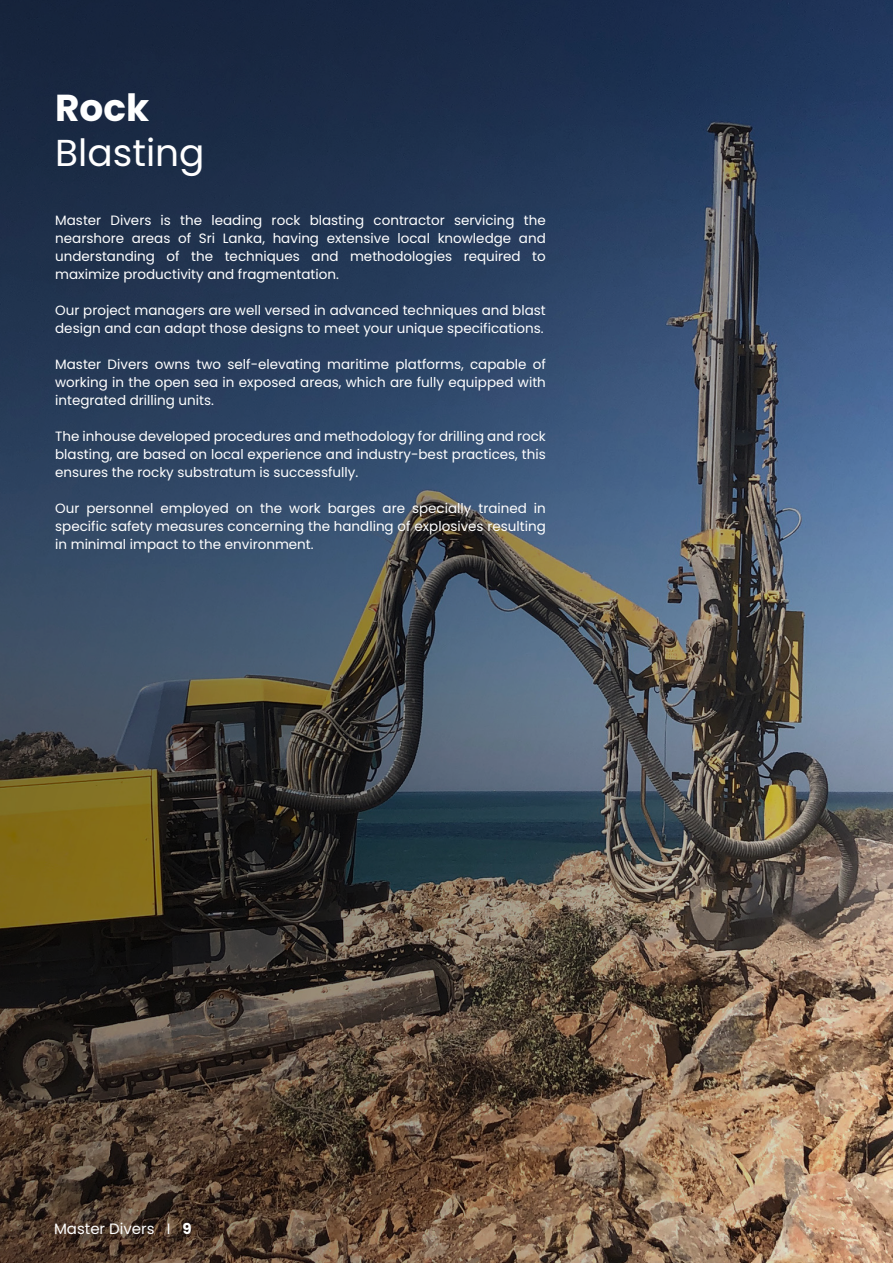
<style>
.page{position:relative;width:893px;height:1263px;background:#fff}
.page>*{position:absolute;margin:0;border:0;box-sizing:border-box;transform-origin:0 0}
.H2_Dark{font:37.5px "Poppins";color:#fff}
.H2_Dark-2{font:700 37.5px "Poppins";color:#fff}
.t1{font:15px "Poppins";color:#fff}
.Body_Dark{font:13.5px/18px "Poppins";color:#fff;text-align:justify}
.s1{font-weight:700}
</style>
<div class="page">
<img style="left:0;top:0;width:893px;height:1263px">
<p class="H2_Dark-2" style="left:55px;top:86px;width:96px">Rock</p>
<p class="H2_Dark" style="left:55px;top:131px;width:151px">Blasting</p>
<p class="Body_Dark" style="left:55px;top:212px;width:492px">Master Divers is the leading rock blasting contractor servicing the nearshore areas of Sri Lanka, having extensive local knowledge and understanding of the techniques and methodologies required to maximize productivity and fragmentation.</p>
<p class="Body_Dark" style="left:55px;top:302px;width:492px">Our project managers are well versed in advanced techniques and blast design and can adapt those designs to meet your unique specifications.</p>
<p class="Body_Dark" style="left:55px;top:356px;width:492px">Master Divers owns two self-elevating maritime platforms, capable of working in the open sea in exposed areas, which are fully equipped with integrated drilling units.</p>
<p class="Body_Dark" style="left:55px;top:428px;width:492px">The inhouse developed procedures and methodology for drilling and rock blasting, are based on local experience and industry-best practices, this ensures the rocky substratum is successfully.</p>
<p class="Body_Dark" style="left:55px;top:500px;width:492px">Our personnel employed on the work barges are specially trained in specific safety measures concerning the handling of explosives resulting in minimal impact to the environment.</p>
<p class="t1" style="left:54px;top:1220px;width:139px">Master Divers I <span class="s1">9</span></p>
</div>
